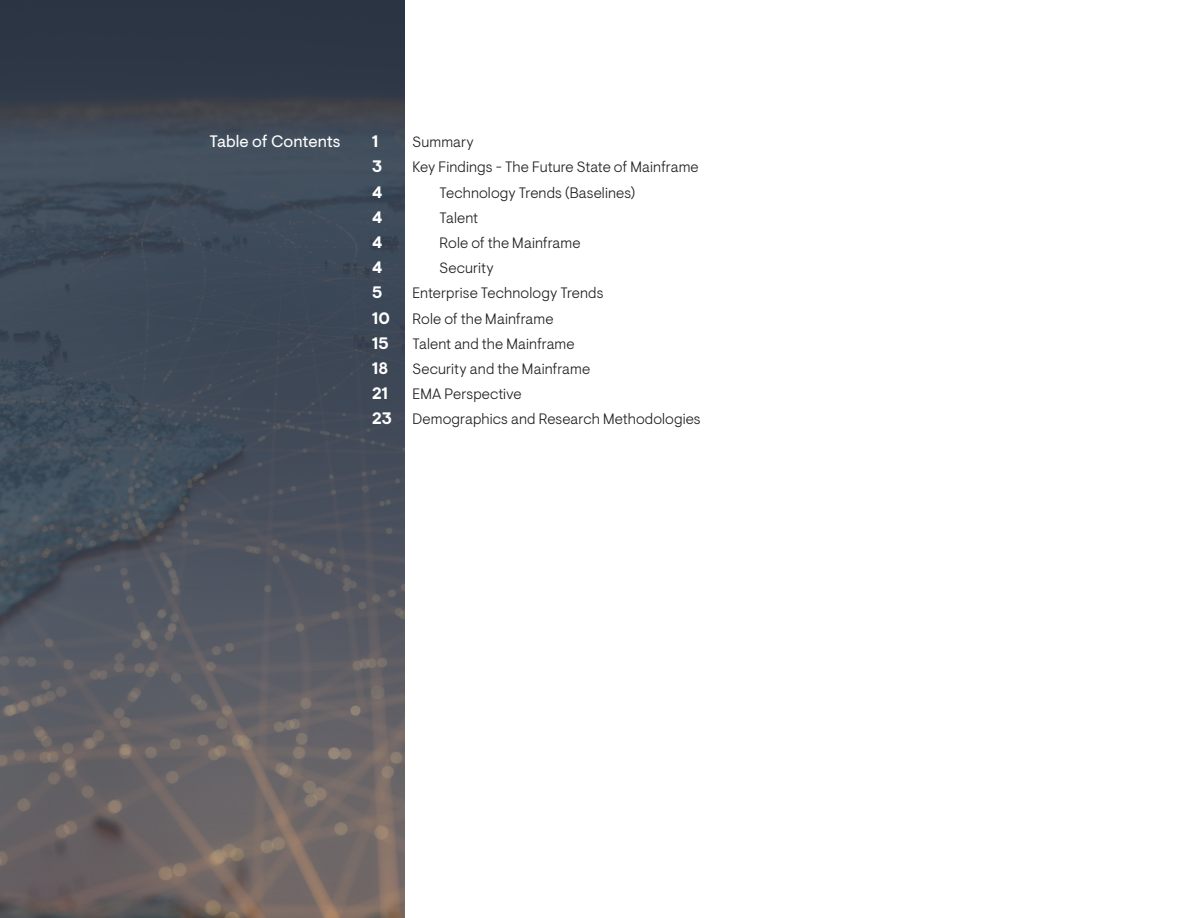
<style>
.page{position:relative;width:1188px;height:918px;background:#fff}
.page>*{position:absolute;margin:0;border:0;box-sizing:border-box;transform-origin:0 0}
.t1{font:16.5px "Visuelt Pro";color:#fff}
.t2{font:700 16.5px "Visuelt Pro";letter-spacing:.02em;color:#fff}
.t3{font:300 15px "Visuelt Pro";letter-spacing:.01em;color:#231f20}
.s1{font-weight:700;font-size:16.5px;color:#fff}
</style>
<div class="page">
<svg style="left:0;top:0;width:405px;height:918px;background:#4d515b"></svg>
<p class="t1" style="left:209px;top:132px;width:133px">Table of Contents</p>
<p class="t2" style="left:372px;top:132px;width:8px">1</p>
<p class="t3" style="left:412px;top:133px;width:63px">Summary</p>
<p class="t2" style="left:372px;top:157px;width:12px">3</p>
<p class="t3" style="left:412px;top:158px;width:288px">Key Findings - The Future State of Mainframe</p>
<p class="t2" style="left:372px;top:182px;width:12px">4</p>
<p class="t3" style="left:439px;top:184px;width:197px">Technology Trends (Baselines)</p>
<p class="t2" style="left:372px;top:207px;width:12px">4</p>
<p class="t3" style="left:439px;top:209px;width:40px">Talent</p>
<p class="t2" style="left:372px;top:233px;width:12px">4</p>
<p class="t3" style="left:439px;top:234px;width:143px">Role of the Mainframe</p>
<p class="t2" style="left:372px;top:258px;width:12px">4</p>
<p class="t3" style="left:439px;top:259px;width:56px">Security</p>
<p class="t2" style="left:372px;top:283px;width:12px">5</p>
<p class="t3" style="left:412px;top:284px;width:192px">Enterprise Technology Trends</p>
<p class="t2" style="left:372px;top:308px;width:19px">10</p>
<p class="t3" style="left:413px;top:310px;width:143px">Role of the Mainframe</p>
<p class="t2" style="left:372px;top:333px;width:18px">15</p>
<p class="t3" style="left:413px;top:335px;width:164px">Talent and the Mainframe</p>
<p class="t2" style="left:372px;top:359px;width:18px">18</p>
<p class="t3" style="left:412px;top:360px;width:179px">Security and the Mainframe</p>
<p class="t2" style="left:372px;top:384px;width:17px">21</p>
<p class="t3" style="left:412px;top:385px;width:111px">EMA Perspective</p>
<p class="t3" style="left:372px;top:410px;width:330px"><span class="s1">23</span> Demographics and Research Methodologies</p>
</div>
